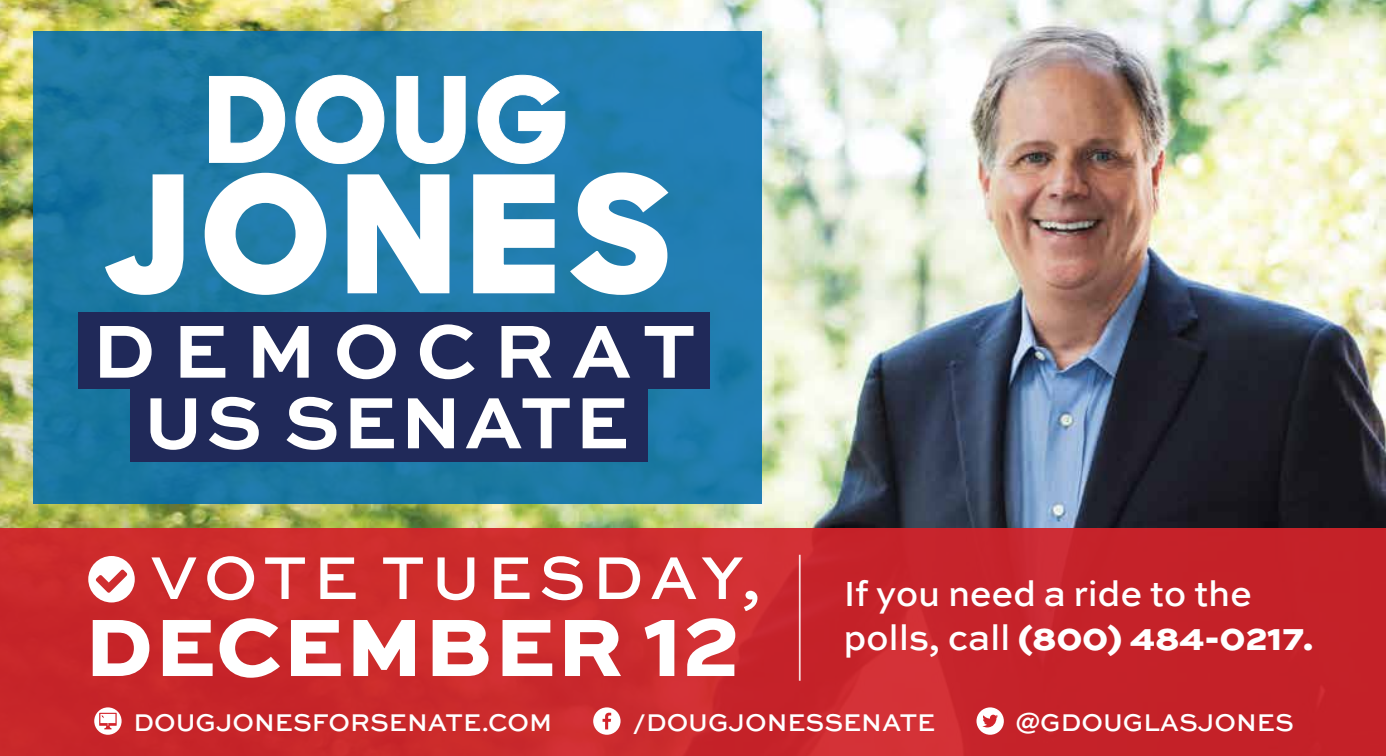
<style>
.page{position:relative;width:1386px;height:756px;background:#fff}
.page>*{position:absolute;margin:0;border:0;box-sizing:border-box;transform-origin:0 0}
.t1{font:800 85.75px "Sweet Sans Pro";letter-spacing:.02em;color:#fff}
.t2{font:500 63.7px "Sweet Sans Pro";letter-spacing:.1em;color:#fff}
.t3{font:500 36.75px/44.1px "Sweet Sans Pro";letter-spacing:-.01em;color:#fff}
.t4{font:500 25.55px "Sweet Sans Pro";color:#fff}
.s1{font-weight:800}
</style>
<div class="page">
<img style="left:0;top:0;width:1386px;height:528px">
<div style="left:0;top:528px;width:1386px;height:228px;background:#c8262a"></div>
<div style="left:33px;top:32px;width:728px;height:472px;background:linear-gradient(to right,#19769e,#217eb0)"></div>
<svg style="left:94px;top:707px;width:28px;height:28px"></svg>
<svg style="left:99px;top:713px;width:18px;height:16px"></svg>
<div style="left:593px;top:707px;width:28px;height:28px;background:#fff;border-radius:50%"></div>
<svg style="left:603px;top:713px;width:8px;height:16px"></svg>
<div style="left:976px;top:707px;width:28px;height:28px;background:#fff;border-radius:50%"></div>
<svg style="left:982px;top:715px;width:16px;height:12px"></svg>
<div style="left:78px;top:312px;width:631px;height:77px;background:#202959"></div>
<div style="left:130px;top:386px;width:518px;height:76px;background:#202959"></div>
<svg style="left:103px;top:171px;width:568px;height:125px"></svg>
<svg style="left:209px;top:75px;width:357px;height:89px"></svg>
<svg style="left:150px;top:397px;width:476px;height:53px"></svg>
<svg style="left:100px;top:324px;width:593px;height:55px"></svg>
<svg style="left:88px;top:556px;width:47px;height:46px"></svg>
<hr style="left:799px;top:555px;width:2px;height:126px;background:#fff">
<h2 class="t2" style="left:150px;top:531px;width:613px">VOTE TUESDAY,</h2>
<h1 class="t1" style="left:85px;top:579px;width:656px">DECEMBER 12</h1>
<h3 class="t3" style="left:844px;top:570px;width:472px">If you need a ride to the polls, call <span class="s1">(800) 484-0217.</span></h3>
<p class="t4" style="left:133px;top:704px;width:420px">DOUGJONESFORSENATE.COM</p>
<p class="t4" style="left:632px;top:704px;width:305px">/DOUGJONESSENATE</p>
<p class="t4" style="left:1015px;top:704px;width:280px">@GDOUGLASJONES</p>
</div>
